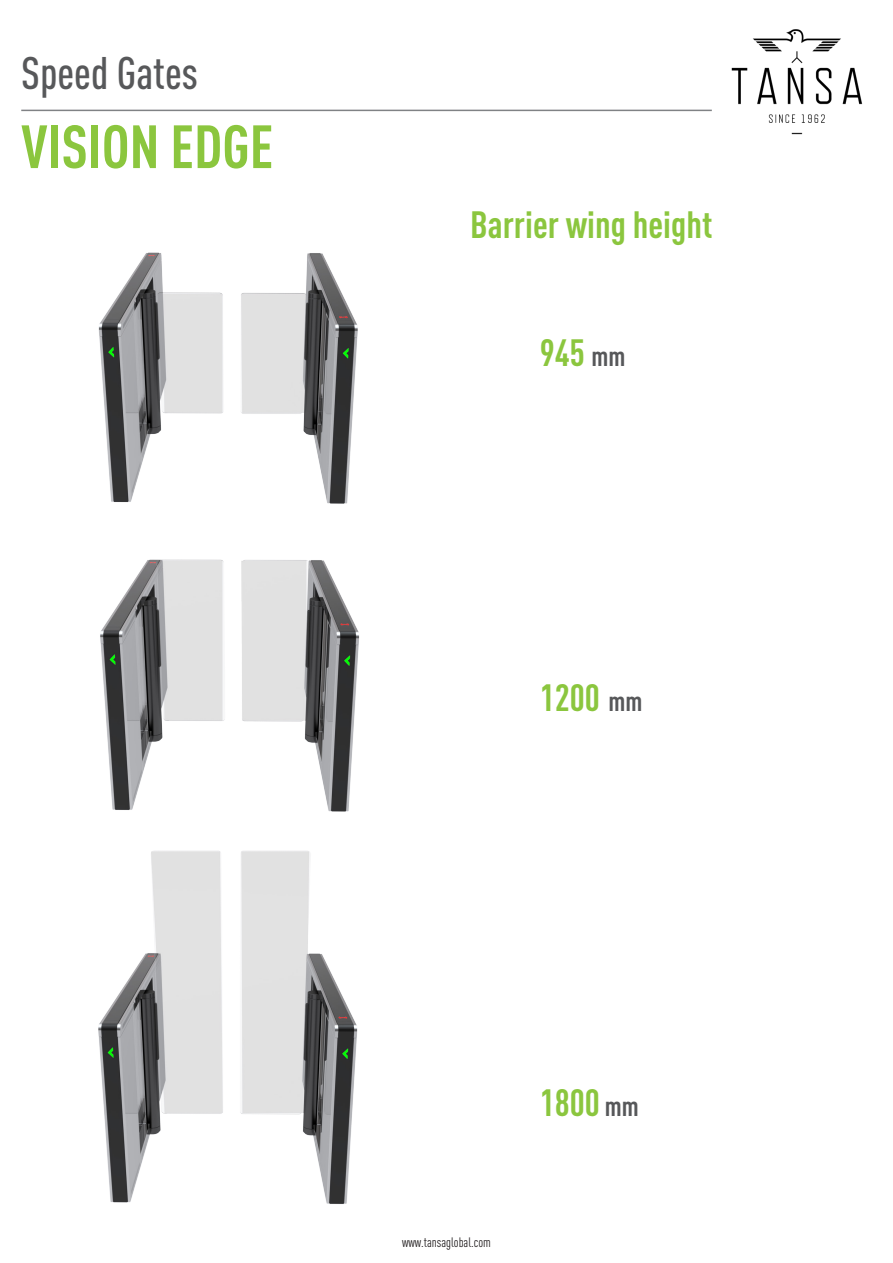
<style>
.page{position:relative;width:893px;height:1263px;background:#fff}
.page>*{position:absolute;margin:0;border:0;box-sizing:border-box;transform-origin:0 0}
.t1{font:700 condensed 60px "DIN Pro";color:#8bc63e}
.t2{font:500 condensed 45px "DIN Pro";color:#57585a}
.t3{font:700 condensed 37.5px "DIN Pro";color:#8bc63e}
.t4{font:condensed 13.5px "DIN Pro";color:#231f20}
.s1{font-size:27px;color:#57585a}
</style>
<div class="page">
<img style="left:98px;top:252px;width:260px;height:252px">
<img style="left:98px;top:559px;width:262px;height:645px">
<hr style="left:21px;top:110px;width:691px;height:1px;background:#808285">
<img style="left:731px;top:29px;width:132px;height:106px">
<p class="t2" style="left:21px;top:39px;width:178px">Speed Gates</p>
<p class="t1" style="left:21px;top:101px;width:254px">VISION EDGE</p>
<p class="t3" style="left:470px;top:196px;width:244px">Barrier wing height</p>
<p class="t3" style="left:540px;top:325px;width:87px">945 <span class="s1">mm</span></p>
<p class="t3" style="left:540px;top:670px;width:104px">1200 <span class="s1">mm</span></p>
<p class="t4" style="left:402px;top:1232px;width:90px">www.tansaglobal.com</p>
<p class="t3" style="left:540px;top:1074px;width:100px">1800 <span class="s1">mm</span></p>
</div>
